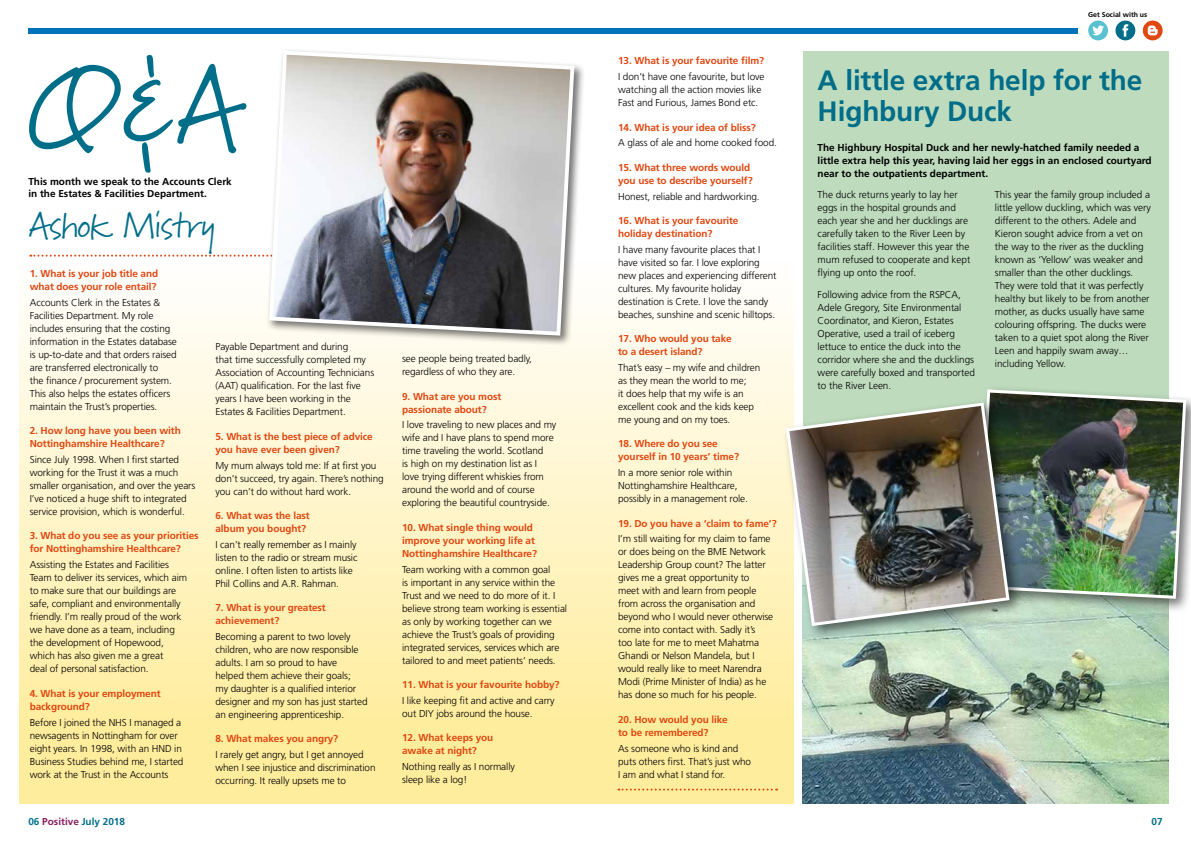
<style>
.page{position:relative;width:1191px;height:842px;background:#fff}
.page>*{position:absolute;margin:0;border:0;box-sizing:border-box;transform-origin:0 0}
.t1{font:113.1px "Marydale";color:#006e89}
.t2{font:36px "Marydale";letter-spacing:-.02em;color:#006e89}
.t3{font:700 28px/31px "Frutiger";letter-spacing:-.005em;color:#006e89}
.t4{font:300 10px/13px "Frutiger";letter-spacing:-.01em;color:#000}
.t5{font:700 10px/13px "Frutiger";letter-spacing:-.01em;color:#e04812}
.t6{font:700 10px/13px "Frutiger";color:#000}
.t7{font:700 10px "Frutiger";color:#006e89}
.t8{font:700 7px "Frutiger";color:#000}
.s1{color:#891e5d}
</style>
<div class="page">
<div style="left:20px;top:255px;width:774px;height:549px;background:linear-gradient(to bottom,#fffefe,#ffeb92)"></div>
<div style="left:28px;top:28px;width:1049px;height:6px;background:#0072bb"></div>
<div style="left:1088px;top:21px;width:20px;height:19px;background:#5ac1d0;border-radius:50%"></div>
<svg style="left:1092px;top:26px;width:12px;height:9px"></svg>
<div style="left:1115px;top:21px;width:20px;height:19px;background:#006e89;border-radius:50%"></div>
<svg style="left:1122px;top:24px;width:6px;height:13px"></svg>
<svg style="left:1142px;top:21px;width:20px;height:19px"></svg>
<svg style="left:1147px;top:26px;width:10px;height:9px"></svg>
<svg style="left:30px;top:255px;width:236px;height:2px"></svg>
<div style="left:266px;top:48px;width:319px;height:299px;background:#000;opacity:.55"></div>
<img style="left:267px;top:49px;width:309px;height:289px">
<svg style="left:618px;top:788px;width:159px;height:2px"></svg>
<div style="left:802px;top:51px;width:366px;height:753px;background:#bedbbd"></div>
<img style="left:802px;top:614px;width:366px;height:190px">
<div style="left:972px;top:385px;width:219px;height:229px;background:#000;opacity:.55"></div>
<img style="left:975px;top:388px;width:212px;height:212px">
<div style="left:782px;top:399px;width:242px;height:242px;background:#000;opacity:.55"></div>
<img style="left:784px;top:401px;width:227px;height:227px">
<h1 class="t1" style="left:28px;top:39px;width:217px">Q&amp;A</h1>
<h2 class="t2" style="left:28px;top:204px;width:188px">Ashok Mistry</h2>
<p class="t6" style="left:28px;top:175px;width:205px;line-height:12px">This month we speak to the Accounts Clerk in the Estates &amp; Facilities Department.</p>
<p class="t5" style="left:30px;top:267px;width:130px">1. What is your job title and what does your role entail?</p>
<p class="t4" style="left:30px;top:296px;width:149px">Accounts Clerk in the Estates &amp; Facilities Department. My role includes ensuring that the costing information in the Estates database is up-to-date and that orders raised are transferred electronically to<br>the finance / procurement system.<br>This also helps the estates officers maintain the Trust’s properties.</p>
<p class="t5" style="left:30px;top:424px;width:153px">2. How long have you been with<br>Nottinghamshire Healthcare?</p>
<p class="t4" style="left:30px;top:453px;width:167px">Since July 1998. When I first started working for the Trust it was a much smaller organisation, and over the years I’ve noticed a huge shift to integrated service provision, which is wonderful.</p>
<p class="t5" style="left:30px;top:529px;width:170px">3. What do you see as your priorities for Nottinghamshire Healthcare?</p>
<p class="t4" style="left:30px;top:558px;width:159px">Assisting the Estates and Facilities Team to deliver its services, which aim to make sure that our buildings are safe, compliant and environmentally friendly. I’m really proud of the work we have done as a team, including the development of Hopewood, which has also given me a great<br>deal of personal satisfaction.</p>
<p class="t5" style="left:30px;top:687px;width:132px">4. What is your employment background?</p>
<p class="t4" style="left:30px;top:715px;width:155px">Before I joined the NHS I managed a newsagents in Nottingham for over eight years. In 1998, with an HND in Business Studies behind me, I started work at the Trust in the Accounts</p>
<p class="t4" style="left:215px;top:340px;width:160px">Payable Department and during<br>that time successfully completed my Association of Accounting Technicians (AAT) qualification. For the last five years I have been working in the Estates &amp; Facilities Department.</p>
<p class="t5" style="left:215px;top:430px;width:159px">5. What is the best piece of advice you have ever been given?</p>
<p class="t4" style="left:215px;top:459px;width:170px">My mum always told me: If at first you don’t succeed, try again. There’s nothing you can’t do without hard work.</p>
<p class="t5" style="left:215px;top:509px;width:96px">6. What was the last album you bought?</p>
<p class="t4" style="left:215px;top:538px;width:143px">I can’t really remember as I mainly listen to the radio or stream music online. I often listen to artists like Phil Collins and A.R. Rahman.</p>
<p class="t5" style="left:215px;top:601px;width:112px">7. What is your greatest achievement?</p>
<p class="t4" style="left:215px;top:630px;width:154px">Becoming a parent to two lovely children, who are now responsible adults. I am so proud to have helped them achieve their goals;<br>my daughter is a qualified interior designer and my son has just started an engineering apprenticeship.</p>
<p class="t5" style="left:215px;top:732px;width:124px">8. What makes you angry?</p>
<p class="t4" style="left:215px;top:748px;width:162px">I rarely get angry, but I get annoyed when I see injustice and discrimination occurring. It really upsets me to</p>
<p class="t4" style="left:402px;top:352px;width:131px">see people being treated badly, regardless of who they are.</p>
<p class="t5" style="left:402px;top:389px;width:101px">9. What are you most passionate about?</p>
<p class="t4" style="left:402px;top:418px;width:156px">I love traveling to new places and my wife and I have plans to spend more time traveling the world. Scotland<br>is high on my destination list as I love trying different whiskies from around the world and of course exploring the beautiful countryside.</p>
<p class="t5" style="left:402px;top:521px;width:136px">10. What single thing would improve your working life at<br>Nottinghamshire Healthcare?</p>
<p class="t4" style="left:402px;top:563px;width:166px">Team working with a common goal<br>is important in any service within the Trust and we need to do more of it. I believe strong team working is essential as only by working together can we achieve the Trust’s goals of providing integrated services, services which are tailored to and meet patients’ needs.</p>
<p class="t5" style="left:402px;top:678px;width:159px">11. What is your favourite hobby?</p>
<p class="t4" style="left:402px;top:694px;width:154px">I like keeping fit and active and carry out DIY jobs around the house.</p>
<p class="t5" style="left:402px;top:731px;width:93px">12. What keeps you awake at night?</p>
<p class="t4" style="left:402px;top:760px;width:114px">Nothing really as I normally sleep like a log!</p>
<p class="t5" style="left:618px;top:54px;width:147px">13. What is your favourite film?</p>
<p class="t4" style="left:618px;top:70px;width:148px">I don’t have one favourite, but love watching all the action movies like<br>Fast and Furious, James Bond etc.</p>
<p class="t5" style="left:618px;top:121px;width:139px">14. What is your idea of bliss?</p>
<p class="t4" style="left:618px;top:136px;width:160px">A glass of ale and home cooked food.</p>
<p class="t5" style="left:618px;top:161px;width:136px">15. What three words would you use to describe yourself?</p>
<p class="t4" style="left:618px;top:190px;width:143px">Honest, reliable and hardworking.</p>
<p class="t5" style="left:618px;top:214px;width:122px">16. What is your favourite holiday destination?</p>
<p class="t4" style="left:618px;top:243px;width:160px">I have many favourite places that I have visited so far. I love exploring new places and experiencing different cultures. My favourite holiday destination is Crete. I love the sandy beaches, sunshine and scenic hilltops.</p>
<p class="t5" style="left:618px;top:332px;width:115px">17. Who would you take to a desert island?</p>
<p class="t4" style="left:618px;top:361px;width:144px">That’s easy – my wife and children as they mean the world to me;<br>it does help that my wife is an excellent cook and the kids keep me young and on my toes.</p>
<p class="t5" style="left:618px;top:437px;width:122px">18. Where do you see yourself in 10 years’ time?</p>
<p class="t4" style="left:618px;top:466px;width:131px">In a more senior role within<br>Nottinghamshire Healthcare, possibly in a management role.</p>
<p class="t5" style="left:618px;top:516px;width:160px">19. Do you have a ‘claim to fame’?</p>
<p class="t4" style="left:618px;top:532px;width:157px">I’m still waiting for my claim to fame or does being on the BME Network<br>Leadership Group count? The latter gives me a great opportunity to meet with and learn from people from across the organisation and beyond who I would never otherwise come into contact with. Sadly it’s<br>too late for me to meet Mahatma<br>Ghandi or Nelson Mandela, but I would really like to meet Narendra<br>Modi (Prime Minister of India) as he has done so much for his people.</p>
<p class="t5" style="left:618px;top:713px;width:111px">20. How would you like to be remembered?</p>
<p class="t4" style="left:618px;top:741px;width:134px">As someone who is kind and puts others first. That’s just who<br>I am and what I stand for.</p>
<p class="t8" style="left:1088px;top:11px;width:61px">Get Social with us</p>
<h3 class="t3" style="left:817px;top:64px;width:326px">A little extra help for the<br>Highbury Duck</h3>
<p class="t6" style="left:817px;top:141px;width:336px">The Highbury Hospital Duck and her newly-hatched family needed a little extra help this year, having laid her eggs in an enclosed courtyard near to the outpatients department.</p>
<p class="t4" style="left:817px;top:188px;width:154px">The duck returns yearly to lay her eggs in the hospital grounds and each year she and her ducklings are carefully taken to the River Leen by facilities staff. However this year the mum refused to cooperate and kept flying up onto the roof.</p>
<p class="t4" style="left:817px;top:288px;width:159px">Following advice from the RSPCA,<br>Adele Gregory, Site Environmental<br>Coordinator, and Kieron, Estates<br>Operative, used a trail of iceberg lettuce to entice the duck into the corridor where she and the ducklings were carefully boxed and transported to the River Leen.</p>
<p class="t4" style="left:994px;top:188px;width:157px">This year the family group included a little yellow duckling, which was very different to the others. Adele and Kieron sought advice from a vet on the way to the river as the duckling known as ‘Yellow’ was weaker and smaller than the other ducklings.<br>They were told that it was perfectly healthy but likely to be from another mother, as ducks usually have same colouring offspring. The ducks were taken to a quiet spot along the River Leen and happily swam away… including Yellow.</p>
<p class="t7" style="left:28px;top:815px;width:98px">06 <span class="s1">Positive</span> July 2018</p>
<p class="t7" style="left:1151px;top:815px;width:13px">07</p>
</div>
